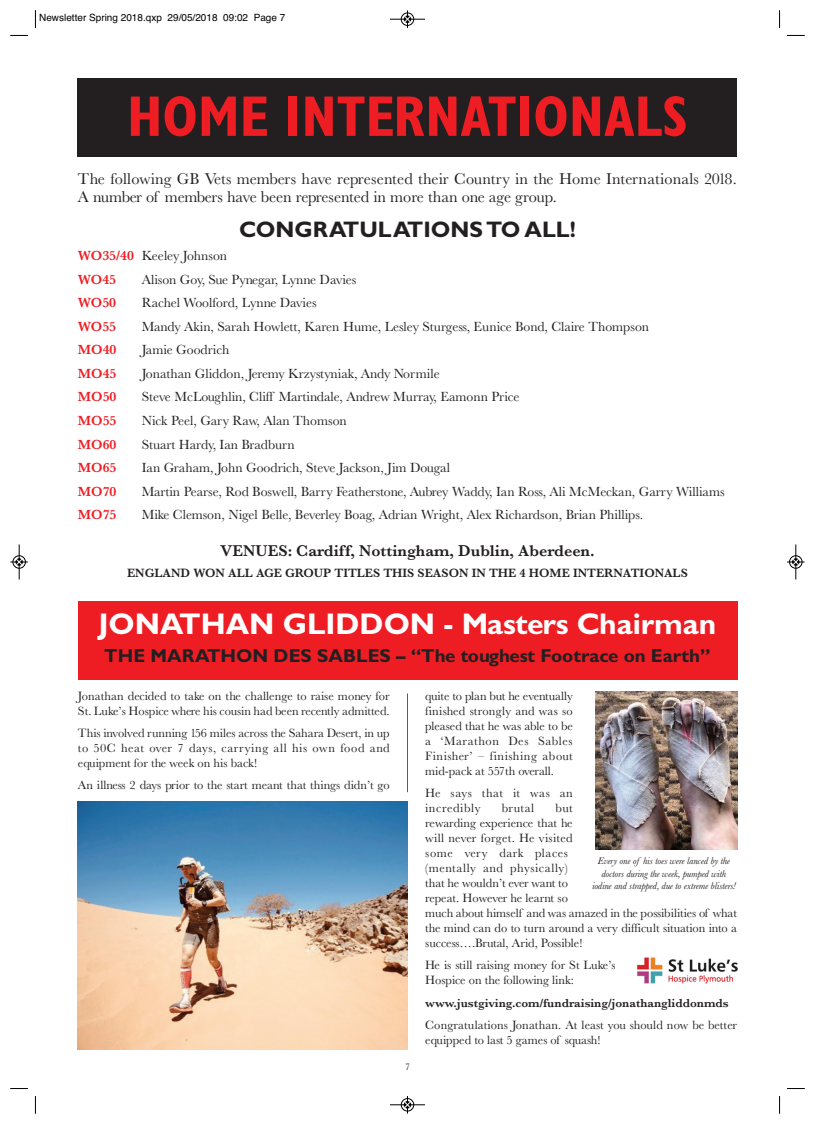
<style>
.page{position:relative;width:815px;height:1124px;background:#fff}
.page>*{position:absolute;margin:0;border:0;box-sizing:border-box;transform-origin:0 0}
.t1{font:700 condensed 57.5px "Gill Sans";color:#ee1d23}
.t2{font:700 30px "Gill Sans";color:#fff}
.t3{font:700 22.5px "Gill Sans";color:#231f20}
.t4{font:700 18.75px "Gill Sans";color:#231f20}
.t5{font:16.25px/17.5px "Baskerville";color:#231f20}
.t6{font:600 16.25px "Baskerville";color:#231f20}
.t7{font:13.75px/23.5px "Baskerville";color:#231f20}
.t8{font:600 13.75px "Baskerville";color:#ee1d23}
.t9{font:12.5px/15px "Baskerville";color:#231f20}
.t10{font:600 12.5px "Baskerville";color:#231f20}
.t11{font:12.5px/15px "Baskerville";letter-spacing:.05em;color:#231f20}
.t12{font:600 12.12px "Baskerville";color:#231f20}
.t13{font:italic 10px/12.5px "Baskerville";letter-spacing:-.005em;color:#231f20;text-align:center}
.t14{font:10px "Helvetica";color:#000}
.t15{font:10px "Baskerville";color:#231f20}
.s1{font-weight:600;color:#ee1d23}
</style>
<div class="page">
<div style="left:78px;top:78px;width:659px;height:78px;background:#231f20"></div>
<hr style="left:407px;top:693px;width:1px;height:99px;background:#ee1d23">
<img style="left:595px;top:691px;width:142px;height:158px">
<img style="left:78px;top:801px;width:329px;height:248px">
<img style="left:638px;top:957px;width:99px;height:27px">
<div style="left:78px;top:601px;width:659px;height:78px;background:#ee1d23"></div>
<svg style="left:35px;top:10px;width:1px;height:18px"></svg>
<svg style="left:10px;top:35px;width:18px;height:1px"></svg>
<svg style="left:779px;top:10px;width:1px;height:18px"></svg>
<svg style="left:787px;top:35px;width:18px;height:1px"></svg>
<svg style="left:35px;top:1096px;width:1px;height:17px"></svg>
<svg style="left:10px;top:1088px;width:18px;height:1px"></svg>
<svg style="left:779px;top:1096px;width:1px;height:17px"></svg>
<svg style="left:787px;top:1088px;width:18px;height:1px"></svg>
<hr style="left:390px;top:19px;width:35px;height:1px;background:#000">
<div style="left:401px;top:13px;width:13px;height:13px;border:1px solid #000;border-radius:50%"></div>
<svg style="left:404px;top:10px;width:7px;height:18px"></svg>
<div style="left:401px;top:1097px;width:13px;height:14px;border:1px solid #fff;border-radius:50%"></div>
<hr style="left:390px;top:1104px;width:35px;height:1px;background:#000">
<div style="left:401px;top:1098px;width:13px;height:12px;border:1px solid #000;border-radius:50%"></div>
<svg style="left:404px;top:1096px;width:7px;height:17px"></svg>
<hr style="left:19px;top:544px;width:1px;height:35px;background:#000">
<div style="left:13px;top:555px;width:13px;height:13px;border:1px solid #000;border-radius:50%"></div>
<svg style="left:10px;top:558px;width:18px;height:7px"></svg>
<hr style="left:796px;top:544px;width:1px;height:35px;background:#000">
<div style="left:789px;top:555px;width:13px;height:13px;border:1px solid #000;border-radius:50%"></div>
<svg style="left:787px;top:558px;width:18px;height:7px"></svg>
<p class="t14" style="left:39px;top:14px;width:248px">Newsletter Spring 2018.qxp 29/05/2018 09:02 Page 7</p>
<h1 class="t1" style="left:127px;top:97px;width:562px">HOME INTERNATIONALS</h1>
<h3 class="t5" style="left:78px;top:172px;width:661px">The following GB Vets members have represented their Country in the Home Internationals 2018.<br>A number of members have been represented in more than one age group.</h3>
<h3 class="t3" style="left:239px;top:221px;width:338px">CONGRATULATIONS TO ALL!</h3>
<p class="t7" style="left:78px;top:245px;width:151px"><span class="s1">WO35/40</span> Keeley Johnson<br><span class="s1">WO45</span></p>
<p class="t7" style="left:142px;top:269px;width:216px">Alison Goy, Sue Pynegar, Lynne Davies</p>
<p class="t8" style="left:78px;top:298px;width:40px">WO50</p>
<p class="t7" style="left:142px;top:292px;width:176px">Rachel Woolford, Lynne Davies</p>
<p class="t8" style="left:78px;top:321px;width:40px">WO55</p>
<p class="t7" style="left:142px;top:316px;width:509px">Mandy Akin, Sarah Howlett, Karen Hume, Lesley Sturgess, Eunice Bond, Claire Thompson</p>
<p class="t8" style="left:78px;top:345px;width:40px">MO40</p>
<p class="t7" style="left:142px;top:339px;width:89px">Jamie Goodrich</p>
<p class="t8" style="left:78px;top:368px;width:40px">MO45</p>
<p class="t7" style="left:142px;top:363px;width:300px">Jonathan Gliddon, Jeremy Krzystyniak, Andy Normile</p>
<p class="t8" style="left:78px;top:392px;width:40px">MO50</p>
<p class="t7" style="left:142px;top:387px;width:379px">Steve McLoughlin, Cliff Martindale, Andrew Murray, Eamonn Price</p>
<p class="t8" style="left:78px;top:415px;width:40px">MO55</p>
<p class="t7" style="left:142px;top:410px;width:207px">Nick Peel, Gary Raw, Alan Thomson</p>
<p class="t8" style="left:78px;top:439px;width:40px">MO60</p>
<p class="t7" style="left:142px;top:434px;width:155px">Stuart Hardy, Ian Bradburn</p>
<p class="t8" style="left:78px;top:462px;width:40px">MO65</p>
<p class="t7" style="left:142px;top:457px;width:310px">Ian Graham, John Goodrich, Steve Jackson, Jim Dougal</p>
<p class="t8" style="left:78px;top:486px;width:40px">MO70</p>
<p class="t7" style="left:142px;top:481px;width:584px">Martin Pearse, Rod Boswell, Barry Featherstone, Aubrey Waddy, Ian Ross, Ali McMeckan, Garry Williams</p>
<p class="t8" style="left:78px;top:509px;width:40px">MO75</p>
<p class="t7" style="left:142px;top:504px;width:503px">Mike Clemson, Nigel Belle, Beverley Boag, Adrian Wright, Alex Richardson, Brian Phillips.</p>
<h3 class="t6" style="left:220px;top:545px;width:376px">VENUES: Cardiff, Nottingham, Dublin, Aberdeen.</h3>
<p class="t10" style="left:127px;top:568px;width:562px">ENGLAND WON ALL AGE GROUP TITLES THIS SEASON IN THE 4 HOME INTERNATIONALS</p>
<h2 class="t2" style="left:99px;top:613px;width:619px">JONATHAN GLIDDON - Masters Chairman</h2>
<h3 class="t4" style="left:104px;top:649px;width:608px">THE MARATHON DES SABLES – “The toughest Footrace on Earth”</h3>
<p class="t9" style="left:78px;top:689px;width:313px">Jonathan decided to take on the challenge to raise money for<br>St. Luke’s Hospice where his cousin had been recently admitted.</p>
<p class="t9" style="left:78px;top:727px;width:313px;text-align:justify">This involved running 156 miles across the Sahara Desert, in up to 50C heat over 7 days, carrying all his own food and equipment for the week on his back!</p>
<p class="t9" style="left:78px;top:779px;width:313px">An illness 2 days prior to the start meant that things didn’t go</p>
<p class="t15" style="left:405px;top:1063px;width:6px">7</p>
<p class="t9" style="left:425px;top:689px;width:149px;text-align:justify">quite to plan but he eventually finished strongly and was so pleased that he was able to be a ‘Marathon Des Sables Finisher’ – finishing about mid-pack at 557th overall.</p>
<p class="t11" style="left:425px;top:787px;width:149px">He says that it was an incredibly</p>
<p class="t9" style="left:425px;top:802px;width:313px;text-indent:130px">but<br>rewarding experience that he<br>will never forget. He visited<br>some very dark places<br>(mentally and physically)<br>that he wouldn’t ever want to<br>repeat. However he learnt so<br>much about himself and was amazed in the possibilities of what the mind can do to turn around a very difficult situation into a success….Brutal, Arid, Possible!</p>
<p class="t9" style="left:425px;top:959px;width:192px">He is still raising money for St Luke’s<br>Hospice on the following link:</p>
<p class="t12" style="left:425px;top:998px;width:305px">www.justgiving.com/fundraising/jonathangliddonmds</p>
<p class="t9" style="left:425px;top:1018px;width:313px">Congratulations Jonathan. At least you should now be better equipped to last 5 games of squash!</p>
<p class="t9" style="left:502px;top:802px;width:34px">brutal</p>
<p class="t13" style="left:592px;top:855px;width:145px">Every one of his toes were lanced by the doctors during the week, pumped with iodine and strapped, due to extreme blisters!</p>
</div>
